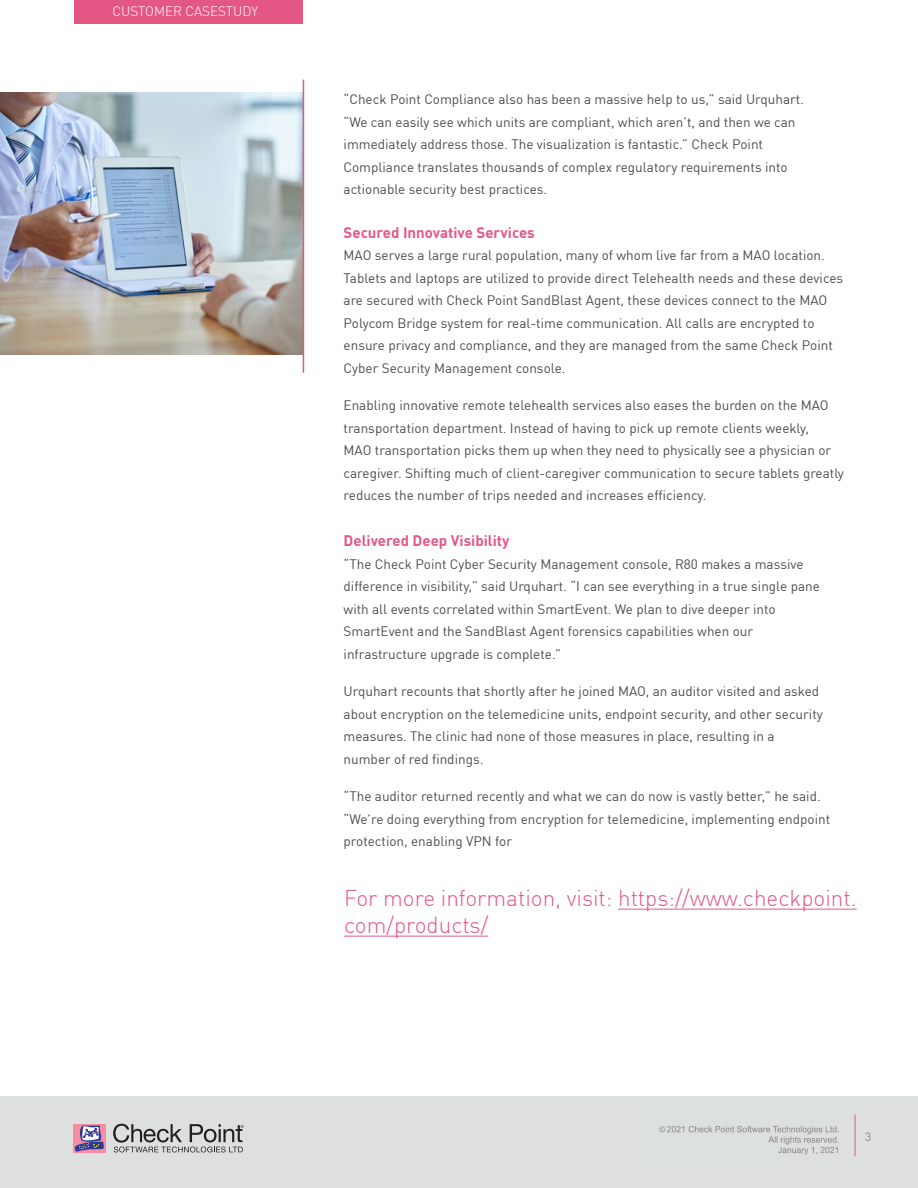
<style>
.page{position:relative;width:918px;height:1188px;background:#fff}
.page>*{position:absolute;margin:0;border:0;box-sizing:border-box;transform-origin:0 0}
.t1{font:300 22.5px/27px "DIN Pro";color:#e45785}
.t2{font:700 15px "DIN Pro";color:#e65684}
.t3{font:13.5px/22.5px "DIN Pro";color:#4c4d4f}
.t4{font:300 13.5px "DIN Pro";color:#fff}
.t5{font:12px "DIN Pro";color:#8c858c}
</style>
<div class="page">
<img style="left:0;top:92px;width:303px;height:263px">
<div style="left:0;top:1097px;width:918px;height:91px;background:#dee0e0"></div>
<div style="left:74px;top:1124px;width:32px;height:28px;background:#f58ca1"></div>
<svg style="left:75px;top:1125px;width:29px;height:27px"></svg>
<svg style="left:113px;top:1124px;width:131px;height:28px"></svg>
<hr style="left:855px;top:1115px;width:1px;height:41px;background:#e35785">
<div style="left:74px;top:0;width:229px;height:24px;background:#e45785"></div>
<hr style="left:303px;top:80px;width:1px;height:293px;background:#e35785">
<hr style="left:618px;top:909px;width:239px;height:1px;background:#e45785">
<hr style="left:344px;top:936px;width:144px;height:1px;background:#e45785">
<img style="left:659px;top:1125px;width:180px;height:30px">
<p class="t4" style="left:112px;top:1px;width:147px">CUSTOMER CASESTUDY</p>
<p class="t3" style="left:344px;top:87px;width:462px">“Check Point Compliance also has been a massive help to us,” said Urquhart. “We can easily see which units are compliant, which aren’t, and then we can immediately address those. The visualization is fantastic.” Check Point Compliance translates thousands of complex regulatory requirements into actionable security best practices.</p>
<p class="t2" style="left:344px;top:221px;width:193px">Secured Innovative Services</p>
<p class="t3" style="left:344px;top:243px;width:501px">MAO serves a large rural population, many of whom live far from a MAO location.<br>Tablets and laptops are utilized to provide direct Telehealth needs and these devices are secured with Check Point SandBlast Agent, these devices connect to the MAO Polycom Bridge system for real-time communication. All calls are encrypted to ensure privacy and compliance, and they are managed from the same Check Point Cyber Security Management console.</p>
<p class="t3" style="left:344px;top:393px;width:502px">Enabling innovative remote telehealth services also eases the burden on the MAO transportation department. Instead of having to pick up remote clients weekly,<br>MAO transportation picks them up when they need to physically see a physician or caregiver. Shifting much of client-caregiver communication to secure tablets greatly reduces the number of trips needed and increases efficiency.</p>
<p class="t2" style="left:344px;top:529px;width:168px">Delivered Deep Visibility</p>
<p class="t3" style="left:344px;top:552px;width:478px">“The Check Point Cyber Security Management console, R80 makes a massive difference in visibility,” said Urquhart. “I can see everything in a true single pane with all events correlated within SmartEvent. We plan to dive deeper into SmartEvent and the SandBlast Agent forensics capabilities when our infrastructure upgrade is complete.”</p>
<p class="t3" style="left:344px;top:679px;width:481px">Urquhart recounts that shortly after he joined MAO, an auditor visited and asked about encryption on the telemedicine units, endpoint security, and other security measures. The clinic had none of those measures in place, resulting in a number of red findings.</p>
<p class="t3" style="left:344px;top:784px;width:488px">“The auditor returned recently and what we can do now is vastly better,” he said. “We’re doing everything from encryption for telemedicine, implementing endpoint protection, enabling VPN for</p>
<h1 class="t1" style="left:344px;top:883px;width:514px">For more information, visit: https://www.checkpoint. com/products/</h1>
<p class="t5" style="left:865px;top:1127px;width:8px">3</p>
</div>
